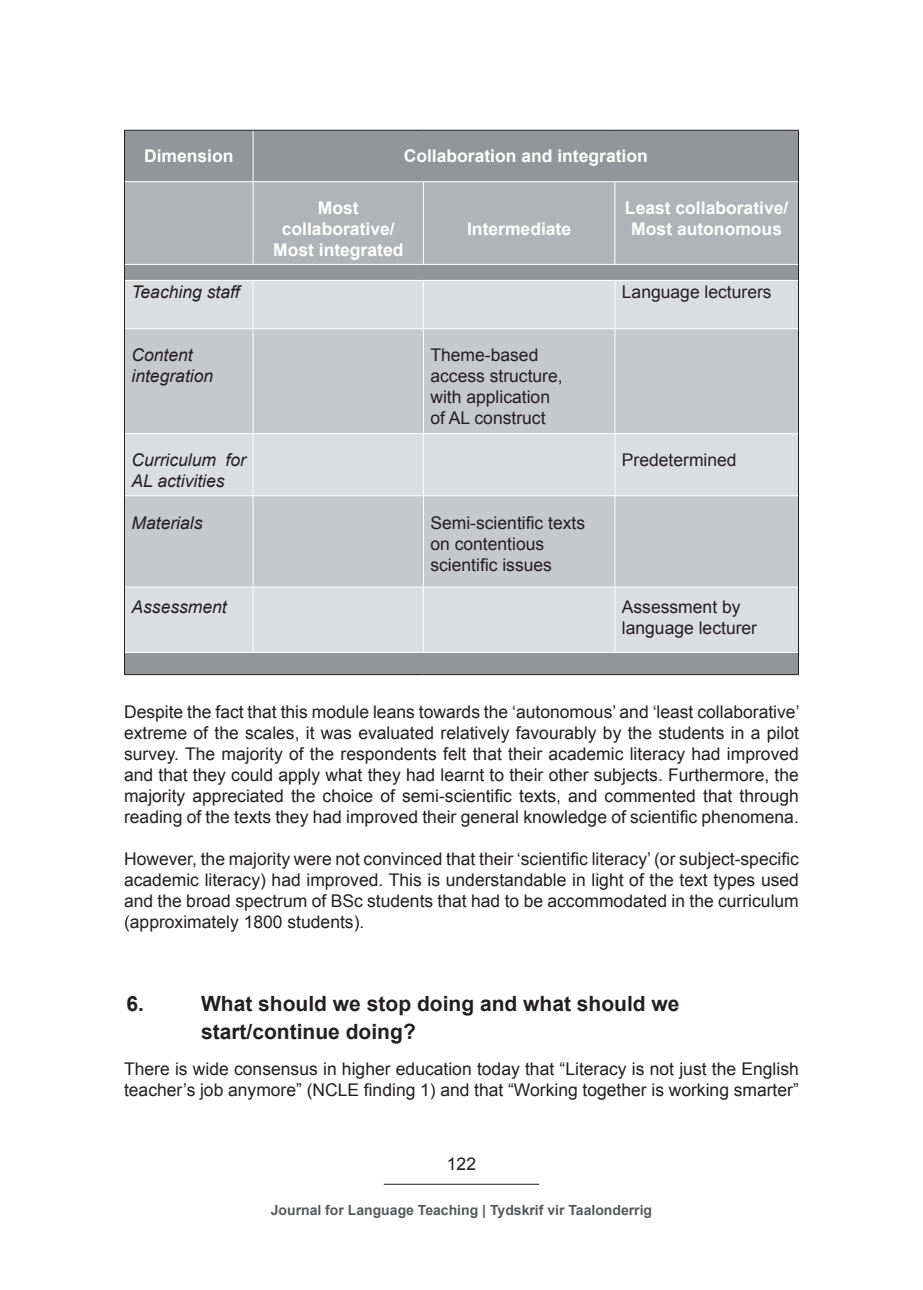
<style>
.page{position:relative;width:923px;height:1290px;background:#fff}
.page>*{position:absolute;margin:0;border:0;box-sizing:border-box;transform-origin:0 0}
.t1{font:700 21px/28px "Arial";color:#231f20}
.t2{font:17.5px/21px "Arial";color:#231f20}
.t3{font:700 17.5px/21px "Arial";color:#fff;text-align:center}
.t4{font:italic 17.5px/21px "Arial";color:#231f20}
.t5{font:700 14px "Arial";color:#57585a}
</style>
<div class="page">
<hr style="left:384px;top:1184px;width:155px;height:1px;background:#231f20">
<div style="left:125px;top:131px;width:673px;height:543px;background:#939598"></div>
<div style="left:125px;top:182px;width:673px;height:82px;background:#b2b3b7"></div>
<div style="left:125px;top:281px;width:673px;height:371px;background:#dcdddf"></div>
<svg style="left:125px;top:329px;width:673px;height:258px;background:#cccdcf"></svg>
<hr style="left:253px;top:131px;width:1px;height:50px;background:#fff">
<hr style="left:125px;top:181px;width:128px;height:1px;background:#fff">
<hr style="left:253px;top:181px;width:170px;height:1px;background:#fff">
<hr style="left:253px;top:182px;width:1px;height:82px;background:#fff">
<hr style="left:423px;top:181px;width:192px;height:1px;background:#fff">
<hr style="left:423px;top:182px;width:1px;height:82px;background:#fff">
<hr style="left:615px;top:181px;width:183px;height:1px;background:#fff">
<hr style="left:614px;top:182px;width:1px;height:82px;background:#fff">
<hr style="left:125px;top:264px;width:128px;height:1px;background:#fff">
<hr style="left:253px;top:264px;width:170px;height:1px;background:#fff">
<hr style="left:423px;top:264px;width:192px;height:1px;background:#fff">
<hr style="left:615px;top:264px;width:183px;height:1px;background:#fff">
<hr style="left:125px;top:280px;width:128px;height:1px;background:#fff">
<hr style="left:253px;top:280px;width:170px;height:1px;background:#fff">
<hr style="left:423px;top:280px;width:192px;height:1px;background:#fff">
<hr style="left:615px;top:280px;width:183px;height:1px;background:#fff">
<hr style="left:253px;top:281px;width:1px;height:47px;background:#fff">
<hr style="left:423px;top:281px;width:1px;height:47px;background:#fff">
<hr style="left:614px;top:281px;width:1px;height:47px;background:#fff">
<hr style="left:125px;top:328px;width:128px;height:1px;background:#fff">
<hr style="left:253px;top:328px;width:170px;height:1px;background:#fff">
<hr style="left:253px;top:329px;width:1px;height:104px;background:#fff">
<hr style="left:423px;top:328px;width:192px;height:1px;background:#fff">
<hr style="left:423px;top:329px;width:1px;height:104px;background:#fff">
<hr style="left:615px;top:328px;width:183px;height:1px;background:#fff">
<hr style="left:614px;top:329px;width:1px;height:104px;background:#fff">
<hr style="left:125px;top:433px;width:128px;height:1px;background:#fff">
<hr style="left:253px;top:433px;width:170px;height:1px;background:#fff">
<hr style="left:253px;top:434px;width:1px;height:61px;background:#fff">
<hr style="left:423px;top:433px;width:192px;height:1px;background:#fff">
<hr style="left:423px;top:434px;width:1px;height:61px;background:#fff">
<hr style="left:615px;top:433px;width:183px;height:1px;background:#fff">
<hr style="left:614px;top:434px;width:1px;height:61px;background:#fff">
<hr style="left:125px;top:495px;width:128px;height:1px;background:#fff">
<hr style="left:253px;top:495px;width:170px;height:1px;background:#fff">
<hr style="left:253px;top:496px;width:1px;height:91px;background:#fff">
<hr style="left:423px;top:495px;width:192px;height:1px;background:#fff">
<hr style="left:423px;top:496px;width:1px;height:91px;background:#fff">
<hr style="left:615px;top:495px;width:183px;height:1px;background:#fff">
<hr style="left:614px;top:496px;width:1px;height:91px;background:#fff">
<hr style="left:125px;top:587px;width:128px;height:1px;background:#fff">
<hr style="left:253px;top:587px;width:170px;height:1px;background:#fff">
<hr style="left:253px;top:587px;width:1px;height:65px;background:#fff">
<hr style="left:423px;top:587px;width:192px;height:1px;background:#fff">
<hr style="left:423px;top:587px;width:1px;height:65px;background:#fff">
<hr style="left:615px;top:587px;width:183px;height:1px;background:#fff">
<hr style="left:614px;top:587px;width:1px;height:65px;background:#fff">
<hr style="left:125px;top:652px;width:128px;height:1px;background:#fff">
<hr style="left:253px;top:652px;width:170px;height:1px;background:#fff">
<hr style="left:423px;top:652px;width:192px;height:1px;background:#fff">
<hr style="left:615px;top:652px;width:183px;height:1px;background:#fff">
<hr style="left:124px;top:130px;width:129px;height:1px;background:#231f20">
<hr style="left:124px;top:131px;width:1px;height:51px;background:#231f20">
<hr style="left:253px;top:130px;width:170px;height:1px;background:#231f20">
<hr style="left:423px;top:130px;width:192px;height:1px;background:#231f20">
<hr style="left:615px;top:130px;width:184px;height:1px;background:#231f20">
<hr style="left:798px;top:131px;width:1px;height:51px;background:#231f20">
<hr style="left:124px;top:182px;width:1px;height:82px;background:#231f20">
<hr style="left:798px;top:182px;width:1px;height:82px;background:#231f20">
<svg style="left:124px;top:264px;width:1px;height:16px"></svg>
<svg style="left:798px;top:264px;width:1px;height:16px"></svg>
<hr style="left:124px;top:280px;width:1px;height:49px;background:#231f20">
<hr style="left:798px;top:280px;width:1px;height:49px;background:#231f20">
<hr style="left:124px;top:329px;width:1px;height:105px;background:#231f20">
<hr style="left:798px;top:329px;width:1px;height:105px;background:#231f20">
<hr style="left:124px;top:434px;width:1px;height:62px;background:#231f20">
<hr style="left:798px;top:434px;width:1px;height:62px;background:#231f20">
<hr style="left:124px;top:496px;width:1px;height:91px;background:#231f20">
<hr style="left:798px;top:496px;width:1px;height:91px;background:#231f20">
<hr style="left:124px;top:587px;width:1px;height:65px;background:#231f20">
<hr style="left:798px;top:587px;width:1px;height:65px;background:#231f20">
<svg style="left:124px;top:652px;width:1px;height:22px"></svg>
<svg style="left:798px;top:652px;width:1px;height:22px"></svg>
<hr style="left:124px;top:674px;width:129px;height:1px;background:#231f20">
<hr style="left:253px;top:674px;width:170px;height:1px;background:#231f20">
<hr style="left:423px;top:674px;width:192px;height:1px;background:#231f20">
<hr style="left:615px;top:674px;width:184px;height:1px;background:#231f20">
<p class="t3" style="left:144px;top:146px;width:91px">Dimension</p>
<p class="t3" style="left:404px;top:146px;width:246px">Collaboration and integration</p>
<p class="t3" style="left:273px;top:197px;width:132px">Most collaborative/<br>Most integrated</p>
<p class="t3" style="left:625px;top:197px;width:165px">Least collaborative/<br>Most autonomous</p>
<p class="t3" style="left:467px;top:218px;width:106px">Intermediate</p>
<p class="t4" style="left:131px;top:281px;width:110px">Teaching staff</p>
<p class="t2" style="left:622px;top:281px;width:151px">Language lecturers</p>
<p class="t4" style="left:131px;top:344px;width:83px">Content integration</p>
<p class="t2" style="left:430px;top:344px;width:134px">Theme-based access structure, with application of AL construct</p>
<p class="t4" style="left:131px;top:449px;width:116px">Curriculum for<br>AL activities</p>
<p class="t2" style="left:622px;top:449px;width:116px">Predetermined</p>
<p class="t4" style="left:131px;top:512px;width:72px">Materials</p>
<p class="t2" style="left:430px;top:512px;width:156px">Semi-scientific texts on contentious scientific issues</p>
<p class="t4" style="left:131px;top:596px;width:97px">Assessment</p>
<p class="t2" style="left:622px;top:596px;width:137px">Assessment by language lecturer</p>
<p class="t2" style="left:124px;top:701px;width:677px;text-align:justify">Despite the fact that this module leans towards the ‘autonomous’ and ‘least collaborative’ extreme of the scales, it was evaluated relatively favourably by the students in a pilot survey. The majority of the respondents felt that their academic literacy had improved and that they could apply what they had learnt to their other subjects. Furthermore, the majority appreciated the choice of semi-scientific texts, and commented that through reading of the texts they had improved their general knowledge of scientific phenomena.</p>
<p class="t2" style="left:124px;top:848px;width:676px;text-align:justify">However, the majority were not convinced that their ‘scientific literacy’ (or subject-specific academic literacy) had improved. This is understandable in light of the text types used and the broad spectrum of BSc students that had to be accommodated in the curriculum (approximately 1800 students).</p>
<p class="t1" style="left:127px;top:989px;width:19px">6.</p>
<p class="t1" style="left:201px;top:989px;width:480px">What should we stop doing and what should we start/continue doing?</p>
<p class="t2" style="left:124px;top:1058px;width:676px">There is wide consensus in higher education today that “Literacy is not just the English teacher’s job anymore” (NCLE finding 1) and that “Working together is working smarter”</p>
<p class="t2" style="left:447px;top:1154px;width:31px">122</p>
<p class="t5" style="left:271px;top:1200px;width:383px">Journal for Language Teaching | Tydskrif vir Taalonderrig</p>
</div>
